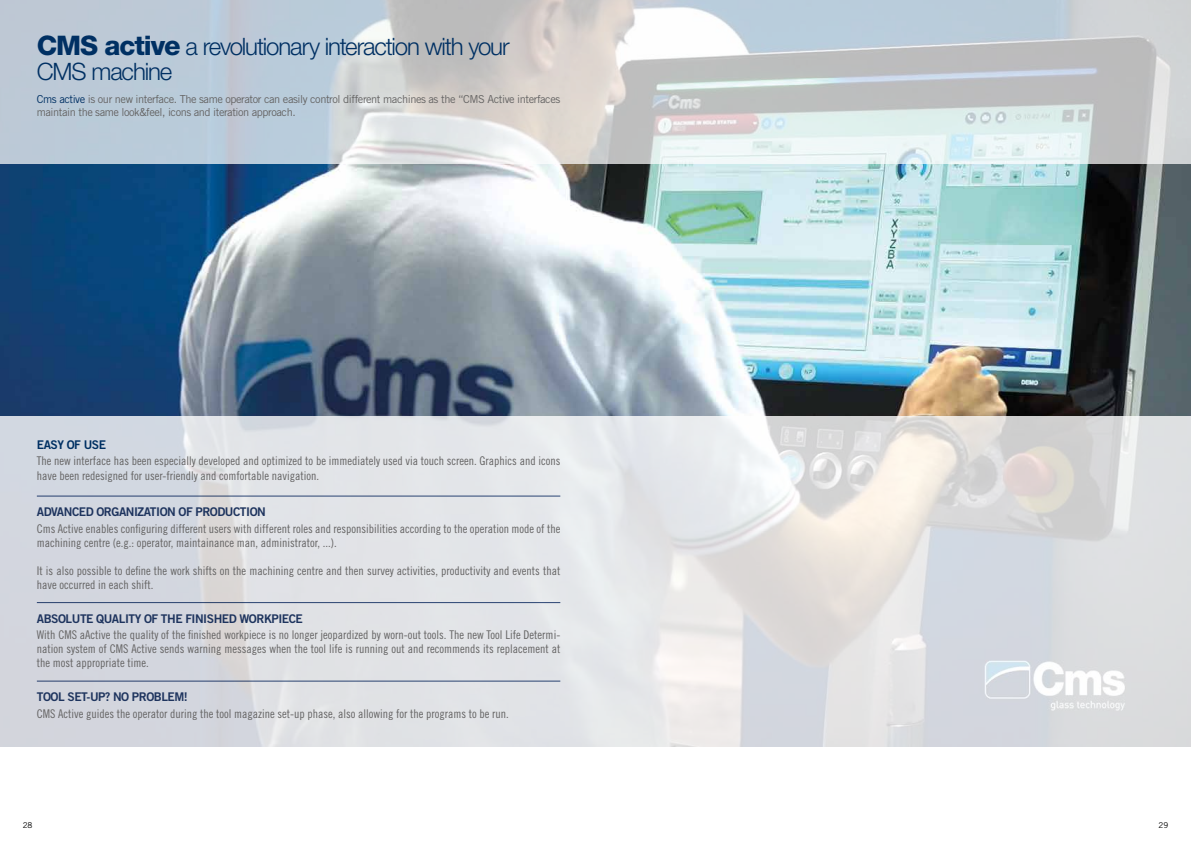
<style>
.page{position:relative;width:1191px;height:842px;background:#fff}
.page>*{position:absolute;margin:0;border:0;box-sizing:border-box;transform-origin:0 0}
.t1{font:300 24px/25px "Helvetica Neue LT Std";letter-spacing:-.045em;color:#003063}
.t2{font:12px/14px "Trade Gothic LT Std Cn 18";color:#646363}
.t3{font:12px "Trade Gothic LT Std Bd 2";letter-spacing:-.04em;color:#1e345e}
.t4{font:12px "Trade Gothic LT Std Bd 2";letter-spacing:-.04em;color:#003063}
.t5{font:11px/13px "Trade Gothic LT Std";letter-spacing:-.04em;color:#646363}
.t6{font:8px "Trade Gothic LT Std";color:#000}
.s1{font-weight:800;font-size:27px}
.s2{color:#003063}
</style>
<div class="page">
<img style="left:0;top:0;width:1191px;height:746px">
<hr style="left:37px;top:496px;width:523px;height:1px;background:#2f4b7d">
<hr style="left:37px;top:602px;width:523px;height:1px;background:#2f4b7d">
<hr style="left:37px;top:681px;width:523px;height:1px;background:#2f4b7d">
<h1 class="t1" style="left:37px;top:34px;width:474px"><span class="s1">CMS active</span> a revolutionary interaction with your<br>CMS machine</h1>
<p class="t5" style="left:37px;top:93px;width:525px"><span class="s2">Cms active</span> is our new interface. The same operator can easily control different machines as the “CMS Active interfaces maintain the same look&amp;feel, icons and iteration approach.</p>
<p class="t4" style="left:37px;top:437px;width:71px">EASY OF USE</p>
<p class="t2" style="left:37px;top:454px;width:525px">The new interface has been especially developed and optimized to be immediately used via touch screen. Graphics and icons have been redesigned for user-friendly and comfortable navigation.</p>
<p class="t3" style="left:37px;top:504px;width:230px">ADVANCED ORGANIZATION OF PRODUCTION</p>
<p class="t2" style="left:37px;top:521px;width:525px">Cms Active enables configuring different users with different roles and responsibilities according to the operation mode of the machining centre (e.g.: operator, maintainance man, administrator, ...).</p>
<p class="t2" style="left:37px;top:563px;width:525px">It is also possible to define the work shifts on the machining centre and then survey activities, productivity and events that have occurred in each shift.</p>
<p class="t3" style="left:37px;top:611px;width:267px">ABSOLUTE QUALITY OF THE FINISHED WORKPIECE</p>
<p class="t2" style="left:37px;top:628px;width:525px;text-align:justify">With CMS aActive the quality of the finished workpiece is no longer jeopardized by worn-out tools. The new Tool Life Determi&shy;nation system of CMS Active sends warning messages when the tool life is running out and recommends its replacement at the most appropriate time.</p>
<p class="t3" style="left:37px;top:689px;width:153px">TOOL SET-UP? NO PROBLEM!</p>
<p class="t2" style="left:37px;top:706px;width:473px">CMS Active guides the operator during the tool magazine set-up phase, also allowing for the programs to be run.</p>
<p class="t6" style="left:23px;top:820px;width:11px">28</p>
<p class="t6" style="left:1158px;top:820px;width:11px">29</p>
</div>
